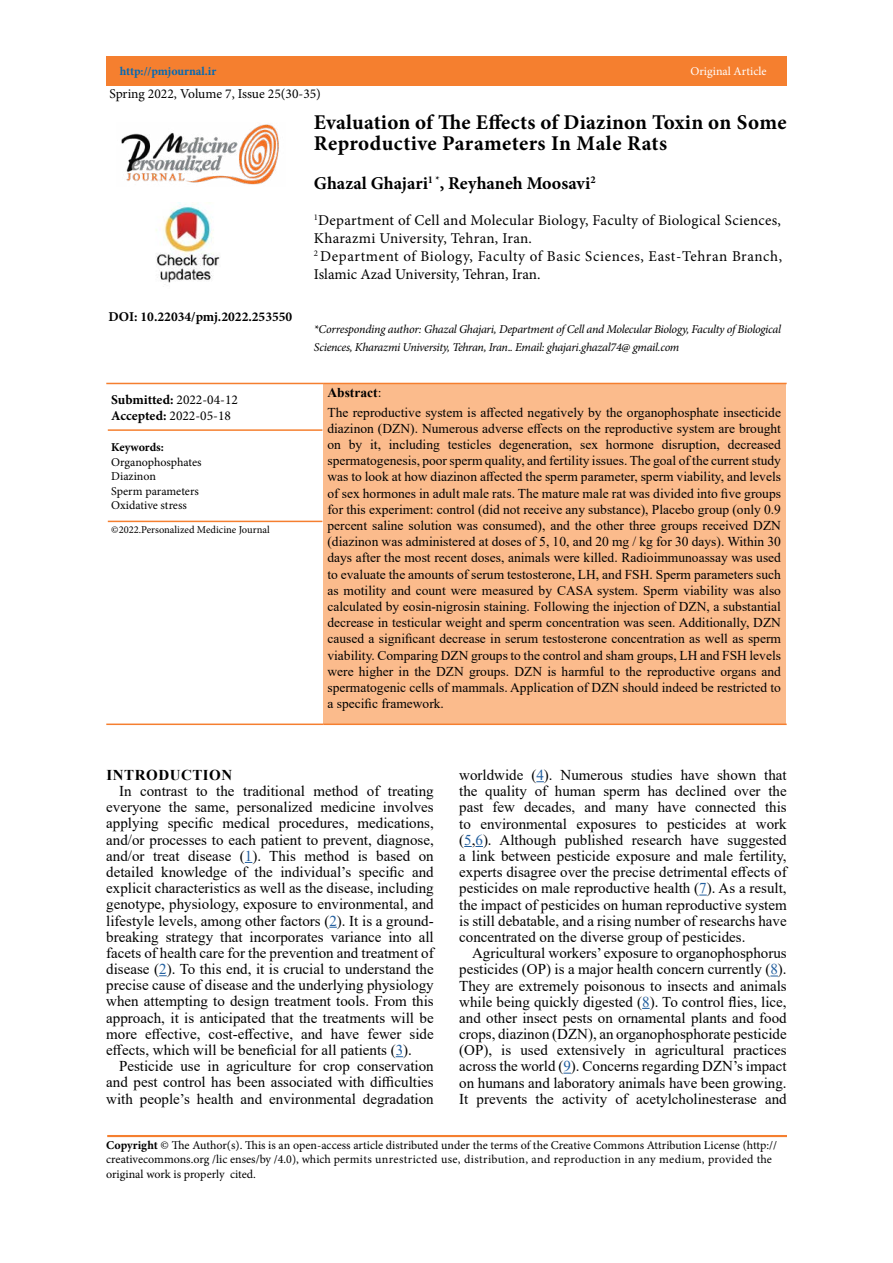
<style>
.page{position:relative;width:893px;height:1263px;background:#fff}
.page>*{position:absolute;margin:0;border:0;box-sizing:border-box;transform-origin:0 0}
.t1{font:700 21px/21px "Minion Pro";letter-spacing:.015em;color:#000}
.t2{font:700 18px "Minion Pro";color:#000}
.t3{font:15px/16.2px "Times New Roman";color:#000;text-align:justify}
.t4{font:15px/18px "Minion Pro";letter-spacing:.02em;color:#000}
.t5{font:700 15px "Times New Roman";letter-spacing:.035em;color:#000}
.t6{font:13.5px/16.2px "Times New Roman";color:#000;text-align:justify}
.t7{font:13.5px/16.2px "Minion Pro";color:#000}
.t8{font:700 13.5px "Minion Pro";color:#000}
.t9{font:700 13.5px "Times New Roman";color:#000}
.t10{font:12px/14.4px "Minion Pro";color:#000}
.t11{font:italic 12px/18px "Minion Pro";letter-spacing:-.025em;color:#000}
.t12{font:700 12px "Minion Pro";letter-spacing:-.005em;color:#0069b5}
.t13{font:12px "Minion Pro";color:#fff}
.t14{font:700 12px "Minion Pro";letter-spacing:-.005em;color:#000}
.t15{font:10.5px "Minion Pro";color:#000}
.s1{font-weight:700}
.s2{font-style:normal}
.s3{font-weight:400}
.s4{color:#215e9e}
</style>
<div class="page">
<div style="left:106px;top:56px;width:681px;height:29px;background:#f57f2f"></div>
<img style="left:121px;top:124px;width:158px;height:61px">
<img style="left:156px;top:202px;width:64px;height:81px">
<div style="left:323px;top:383px;width:463px;height:341px;background:#fbbb8c"></div>
<hr style="left:106px;top:383px;width:217px;height:1px;background:#f57f2f">
<hr style="left:108px;top:429px;width:214px;height:2px;background:#f57f2f">
<hr style="left:108px;top:521px;width:214px;height:1px;background:#f57f2f">
<hr style="left:106px;top:723px;width:217px;height:2px;background:#f57f2f">
<hr style="left:323px;top:383px;width:464px;height:1px;background:#f57f2f">
<hr style="left:323px;top:723px;width:464px;height:2px;background:#f57f2f">
<hr style="left:107px;top:1135px;width:680px;height:2px;background:#f57f2f">
<svg style="left:464px;top:846px;width:19px;height:1px"></svg>
<p class="t12" style="left:120px;top:62px;width:98px">http://pmjournal.ir</p>
<p class="t13" style="left:690px;top:63px;width:78px">Original Article</p>
<p class="t7" style="left:109px;top:86px;width:213px">Spring 2022, Volume 7, Issue 25(30-35)</p>
<p class="t8" style="left:108px;top:307px;width:185px">DOI: 10.22034/pmj.2022.253550</p>
<p class="t7" style="left:111px;top:391px;width:128px"><span class="s1">Submitted:</span> 2022-04-12<br><span class="s1">Accepted:</span> 2022-05-18</p>
<p class="t14" style="left:111px;top:439px;width:54px">Keywords:</p>
<p class="t10" style="left:111px;top:455px;width:92px">Organophosphates<br>Diazinon<br>Sperm parameters<br>Oxidative stress</p>
<p class="t15" style="left:111px;top:523px;width:160px">©2022.Personalized Medicine Journal</p>
<h1 class="t1" style="left:314px;top:112px;width:474px">Evaluation of THe Effects of Diazinon Toxin on Some<br>Reproductive Parameters In Male Rats</h1>
<p class="t2" style="left:314px;top:171px;width:283px">Ghazal Ghajari<sup>1</sup> <sup>*</sup>, Reyhaneh Moosavi<sup>2</sup></p>
<p class="t4" style="left:314px;top:212px;width:470px"><sup>1</sup>Department of Cell and Molecular Biology, Faculty of Biological Sciences, Kharazmi University, Tehran, Iran.<br><sup>2</sup> Department of Biology, Faculty of Basic Sciences, East-Tehran Branch, Islamic Azad University, Tehran, Iran.</p>
<p class="t11" style="left:314px;top:320px;width:469px">*Corresponding author: Ghazal Ghajari, Department of Cell and Molecular Biology, Faculty of Biological<br>Sciences, Kharazmi University, Tehran, Iran<span class="s2">.</span>. Email: ghajari.ghazal74@ gmail.com</p>
<p class="t9" style="left:327px;top:383px;width:55px">Abstract<span class="s3">:</span></p>
<p class="t6" style="left:327px;top:403px;width:455px">The reproductive system is affected negatively by the organophosphate insecticide diazinon (DZN). Numerous adverse effects on the reproductive system are brought on by it, including testicles degeneration, sex hormone disruption, decreased spermatogenesis, poor sperm quality, and fertility issues. The goal of the current study was to look at how diazinon affected the sperm parameter, sperm viability, and levels of sex hormones in adult male rats. The mature male rat was divided into five groups for this experiment: control (did not receive any substance), Placebo group (only 0.9 percent saline solution was consumed), and the other three groups received DZN (diazinon was administered at doses of 5, 10, and 20 mg / kg for 30 days). Within 30 days after the most recent doses, animals were killed. Radioimmunoassay was used to evaluate the amounts of serum testosterone, LH, and FSH. Sperm parameters such as motility and count were measured by CASA system. Sperm viability was also calculated by eosin-nigrosin staining. Following the injection of DZN, a substantial decrease in testicular weight and sperm concentration was seen. Additionally, DZN caused a significant decrease in serum testosterone concentration as well as sperm viability. Comparing DZN groups to the control and sham groups, LH and FSH levels were higher in the DZN groups. DZN is harmful to the reproductive organs and spermatogenic cells of mammals. Application of DZN should indeed be restricted to a specific framework.</p>
<p class="t5" style="left:107px;top:764px;width:127px">INTRODUCTION</p>
<p class="t3" style="left:106px;top:782px;width:329px;text-indent:13px">In contrast to the traditional method of treating everyone the same, personalized medicine involves applying specific medical procedures, medications, and/or processes to each patient to prevent, diagnose, and/or treat disease (<span class="s4">1</span>). This method is based on detailed knowledge of the individual’s specific and explicit characteristics as well as the disease, including genotype, physiology, exposure to environmental, and lifestyle levels, among other factors (<span class="s4">2</span>). It is a ground&shy;breaking strategy that incorporates variance into all facets of health care for the prevention and treatment of disease (<span class="s4">2</span>). To this end, it is crucial to understand the precise cause of disease and the underlying physiology when attempting to design treatment tools. From this approach, it is anticipated that the treatments will be more effective, cost-effective, and have fewer side effects, which will be beneficial for all patients (<span class="s4">3</span>).</p>
<p class="t3" style="left:106px;top:1057px;width:329px;text-indent:13px">Pesticide use in agriculture for crop conservation and pest control has been associated with difficulties with people’s health and environmental degradation</p>
<p class="t3" style="left:459px;top:766px;width:329px">worldwide (<span class="s4">4</span>). Numerous studies have shown that the quality of human sperm has declined over the past few decades, and many have connected this to environmental exposures to pesticides at work (<span class="s4">5</span>,<span class="s4">6</span>). Although published research have suggested a link between pesticide exposure and male fertility, experts disagree over the precise detrimental effects of pesticides on male reproductive health (<span class="s4">7</span>). As a result, the impact of pesticides on human reproductive system is still debatable, and a rising number of researchs have concentrated on the diverse group of pesticides.</p>
<p class="t3" style="left:459px;top:944px;width:329px;text-indent:13px">Agricultural workers’ exposure to organophosphorus pesticides (OP) is a major health concern currently (<span class="s4">8</span>).<br>They are extremely poisonous to insects and animals while being quickly digested (<span class="s4">8</span>). To control flies, lice, and other insect pests on ornamental plants and food crops, diazinon (DZN), an organophosphorate pesticide (OP), is used extensively in agricultural practices across the world (<span class="s4">9</span>). Concerns regarding DZN’s impact on humans and laboratory animals have been growing.<br>It prevents the activity of acetylcholinesterase and</p>
<p class="t10" style="left:106px;top:1138px;width:672px"><span class="s1">Copyright</span> © The Author(s). This is an open-access article distributed under the terms of the Creative Commons Attribution License (http:// creativecommons.org /lic enses/by /4.0), which permits unrestricted use, distribution, and reproduction in any medium, provided the original work is properly cited.</p>
</div>
